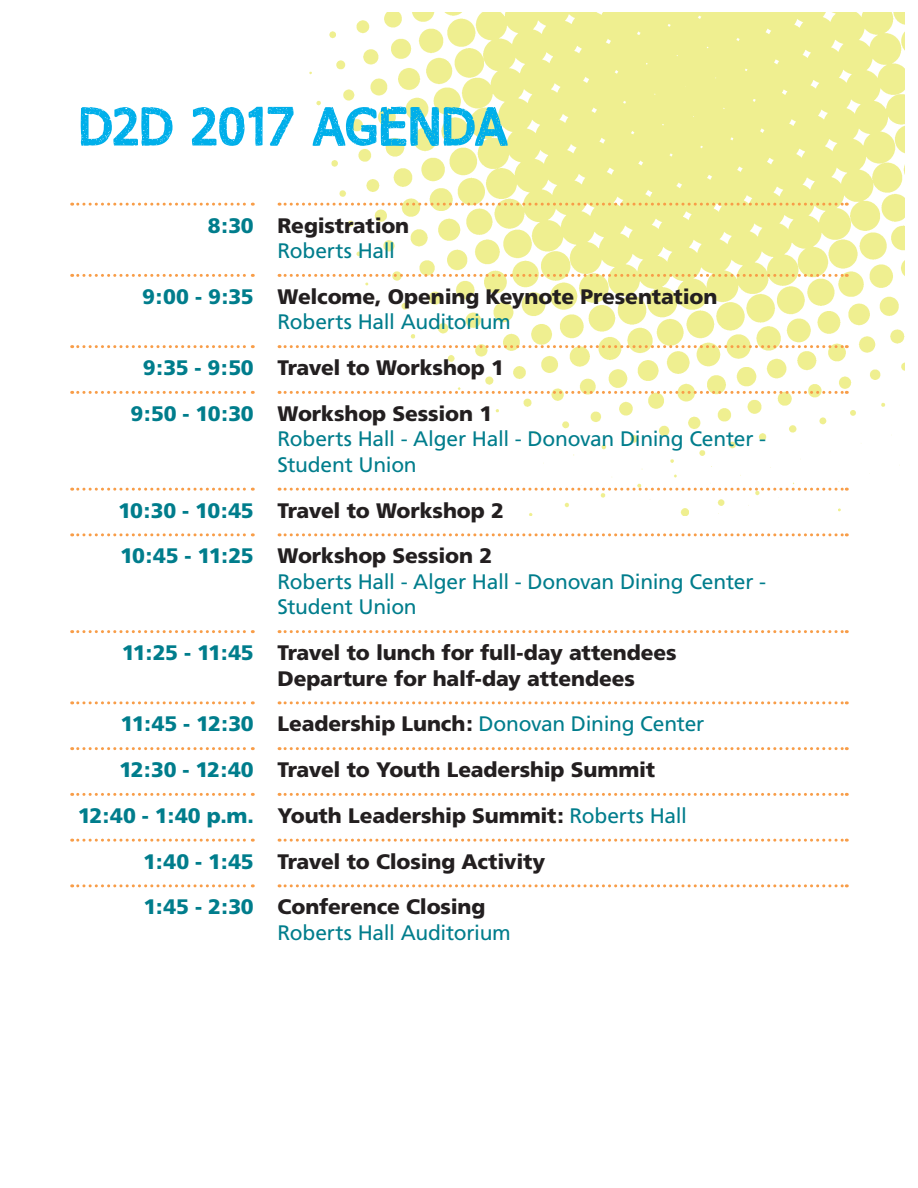
<style>
.page{position:relative;width:918px;height:1188px;background:#fff}
.page>*{position:absolute;margin:0;border:0;box-sizing:border-box;transform-origin:0 0}
.t1{font:54px "Good bye lullaby";letter-spacing:-.045em;color:#00afea}
.t2{font:900 21px/25.5px "Frutiger";letter-spacing:-.01em;color:#231f20}
.t3{font:21px/25.5px "Frutiger";letter-spacing:-.015em;color:#007d8c}
.t4{font:900 21px "Frutiger";letter-spacing:-.015em;color:#007d8c}
.s1{font-weight:400;color:#007d8c}
.s2{font-weight:900;color:#231f20}
</style>
<div class="page">
<img style="left:303px;top:13px;width:601px;height:502px">
<svg style="left:72px;top:203px;width:181px;height:3px"></svg>
<svg style="left:72px;top:274px;width:181px;height:3px"></svg>
<svg style="left:72px;top:345px;width:181px;height:3px"></svg>
<svg style="left:72px;top:391px;width:181px;height:3px"></svg>
<svg style="left:72px;top:488px;width:181px;height:3px"></svg>
<svg style="left:72px;top:533px;width:181px;height:3px"></svg>
<svg style="left:72px;top:630px;width:181px;height:3px"></svg>
<svg style="left:72px;top:701px;width:181px;height:3px"></svg>
<svg style="left:72px;top:747px;width:181px;height:3px"></svg>
<svg style="left:72px;top:793px;width:181px;height:3px"></svg>
<svg style="left:72px;top:839px;width:181px;height:3px"></svg>
<svg style="left:72px;top:884px;width:181px;height:3px"></svg>
<svg style="left:279px;top:203px;width:568px;height:3px;background:#f5d58e"></svg>
<svg style="left:279px;top:274px;width:568px;height:3px"></svg>
<svg style="left:279px;top:345px;width:568px;height:3px"></svg>
<svg style="left:279px;top:391px;width:568px;height:3px"></svg>
<svg style="left:279px;top:488px;width:568px;height:3px"></svg>
<svg style="left:279px;top:533px;width:568px;height:3px"></svg>
<svg style="left:279px;top:630px;width:568px;height:3px"></svg>
<svg style="left:279px;top:701px;width:568px;height:3px"></svg>
<svg style="left:279px;top:747px;width:568px;height:3px"></svg>
<svg style="left:279px;top:793px;width:568px;height:3px"></svg>
<svg style="left:279px;top:839px;width:568px;height:3px"></svg>
<svg style="left:279px;top:884px;width:568px;height:3px"></svg>
<p class="t1" style="left:79px;top:99px;width:433px">D2D 2017 AGENDA</p>
<p class="t4" style="left:208px;top:213px;width:47px">8:30</p>
<p class="t4" style="left:142px;top:284px;width:113px">9:00 - 9:35</p>
<p class="t4" style="left:143px;top:355px;width:112px">9:35 - 9:50</p>
<p class="t4" style="left:130px;top:401px;width:125px">9:50 - 10:30</p>
<p class="t4" style="left:118px;top:498px;width:137px">10:30 - 10:45</p>
<p class="t4" style="left:120px;top:543px;width:135px">10:45 - 11:25</p>
<p class="t4" style="left:122px;top:640px;width:134px">11:25 - 11:45</p>
<p class="t4" style="left:121px;top:711px;width:135px">11:45 - 12:30</p>
<p class="t4" style="left:119px;top:757px;width:136px">12:30 - 12:40</p>
<p class="t4" style="left:78px;top:803px;width:178px">12:40 - 1:40 p.m.</p>
<p class="t4" style="left:143px;top:849px;width:112px">1:40 - 1:45</p>
<p class="t4" style="left:143px;top:894px;width:112px">1:45 - 2:30</p>
<p class="t2" style="left:278px;top:212px;width:133px">Registration<br><span class="s1">Roberts Hall</span></p>
<p class="t2" style="left:278px;top:284px;width:441px">Welcome, Opening Keynote Presentation<br><span class="s1">Roberts Hall Auditorium</span></p>
<p class="t2" style="left:278px;top:355px;width:228px">Travel to Workshop 1</p>
<p class="t3" style="left:278px;top:401px;width:490px"><span class="s2">Workshop Session 1<br></span>Roberts Hall - Alger Hall - Donovan Dining Center -<br>Student Union</p>
<p class="t2" style="left:278px;top:497px;width:228px">Travel to Workshop 2</p>
<p class="t3" style="left:278px;top:543px;width:490px"><span class="s2">Workshop Session 2<br></span>Roberts Hall - Alger Hall - Donovan Dining Center -<br>Student Union</p>
<p class="t2" style="left:278px;top:640px;width:401px">Travel to lunch for full-day attendees<br>Departure for half-day attendees</p>
<p class="t3" style="left:278px;top:711px;width:428px"><span class="s2">Leadership Lunch:</span> Donovan Dining Center</p>
<p class="t2" style="left:278px;top:757px;width:379px">Travel to Youth Leadership Summit</p>
<p class="t2" style="left:278px;top:803px;width:411px">Youth Leadership Summit: <span class="s1">Roberts Hall</span></p>
<p class="t2" style="left:278px;top:848px;width:269px">Travel to Closing Activity</p>
<p class="t3" style="left:278px;top:894px;width:235px"><span class="s2">Conference Closing<br></span>Roberts Hall Auditorium</p>
</div>
